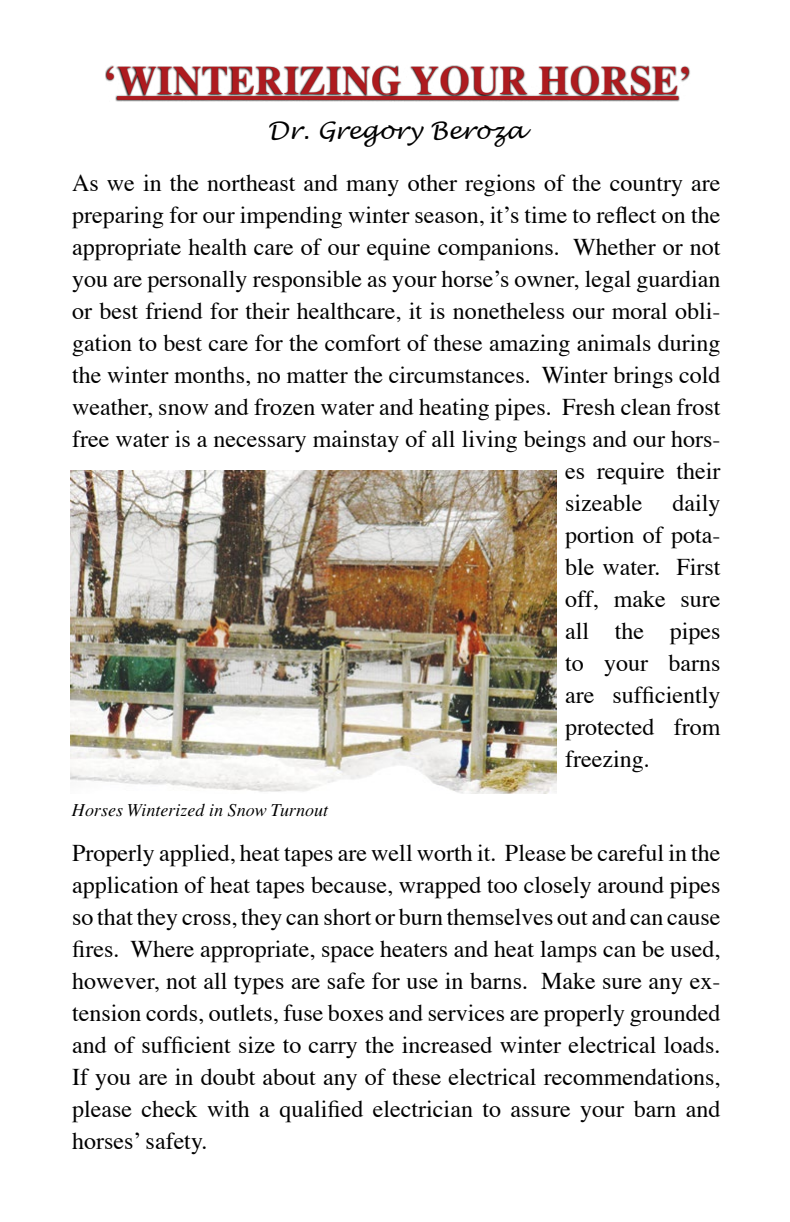
<style>
.page{position:relative;width:790px;height:1222px;background:#fff}
.page>*{position:absolute;margin:0;border:0;box-sizing:border-box;transform-origin:0 0}
.t1{font:700 40px "Times";color:#ae1b1f}
.t2{font:24px/32px "Times";color:#000;text-align:justify}
.t3{font:italic 24px "Lucida Handwriting";color:#000}
.t4{font:italic 18px "Times";color:#000}
</style>
<div class="page">
<img style="left:70px;top:471px;width:486px;height:322px">
<svg style="left:105px;top:65px;width:585px;height:36px"></svg>
<hr style="left:117px;top:96px;width:561px;height:4px;background:#ae1b1f">
<h1 class="t1" style="left:104px;top:55px;width:589px">‘WINTERIZING YOUR HORSE’</h1>
<p class="t3" style="left:267px;top:115px;width:259px">Dr. Gregory Beroza</p>
<p class="t2" style="left:72px;top:168px;width:650px">As we in the northeast and many other regions of the country are</p>
<p class="t2" style="left:72px;top:200px;width:650px">preparing for our impending winter season, it’s time to reflect on the</p>
<p class="t2" style="left:72px;top:232px;width:650px">appropriate health care of our equine companions. Whether or not</p>
<p class="t2" style="left:72px;top:264px;width:650px">you are personally responsible as your horse’s owner, legal guardian</p>
<p class="t2" style="left:72px;top:296px;width:649px">or best friend for their healthcare, it is nonetheless our moral obli-</p>
<p class="t2" style="left:72px;top:328px;width:649px">gation to best care for the comfort of these amazing animals during</p>
<p class="t2" style="left:72px;top:360px;width:650px">the winter months, no matter the circumstances. Winter brings cold</p>
<p class="t2" style="left:72px;top:392px;width:650px">weather, snow and frozen water and heating pipes. Fresh clean frost</p>
<p class="t2" style="left:72px;top:424px;width:650px">free water is a necessary mainstay of all living beings and our hors-</p>
<p class="t2" style="left:565px;top:456px;width:157px">es require their</p>
<p class="t2" style="left:565px;top:488px;width:157px">sizeable daily</p>
<p class="t2" style="left:565px;top:520px;width:157px">portion of pota-</p>
<p class="t2" style="left:565px;top:552px;width:157px">ble water. First</p>
<p class="t2" style="left:565px;top:584px;width:157px">off, make sure</p>
<p class="t2" style="left:565px;top:616px;width:157px">all the pipes</p>
<p class="t2" style="left:565px;top:648px;width:157px">to your barns</p>
<p class="t2" style="left:565px;top:680px;width:157px">are sufficiently</p>
<p class="t2" style="left:565px;top:712px;width:157px">protected from</p>
<p class="t2" style="left:565px;top:744px;width:86px">freezing.</p>
<p class="t4" style="left:72px;top:799px;width:258px">Horses Winterized in Snow Turnout</p>
<p class="t2" style="left:72px;top:838px;width:650px">Properly applied, heat tapes are well worth it. Please be careful in the application of heat tapes because, wrapped too closely around pipes so that they cross, they can short or burn themselves out and can cause fires. Where appropriate, space heaters and heat lamps can be used, however, not all types are safe for use in barns. Make sure any ex&shy;tension cords, outlets, fuse boxes and services are properly grounded and of sufficient size to carry the increased winter electrical loads.<br>If you are in doubt about any of these electrical recommendations, please check with a qualified electrician to assure your barn and horses’ safety.</p>
</div>
